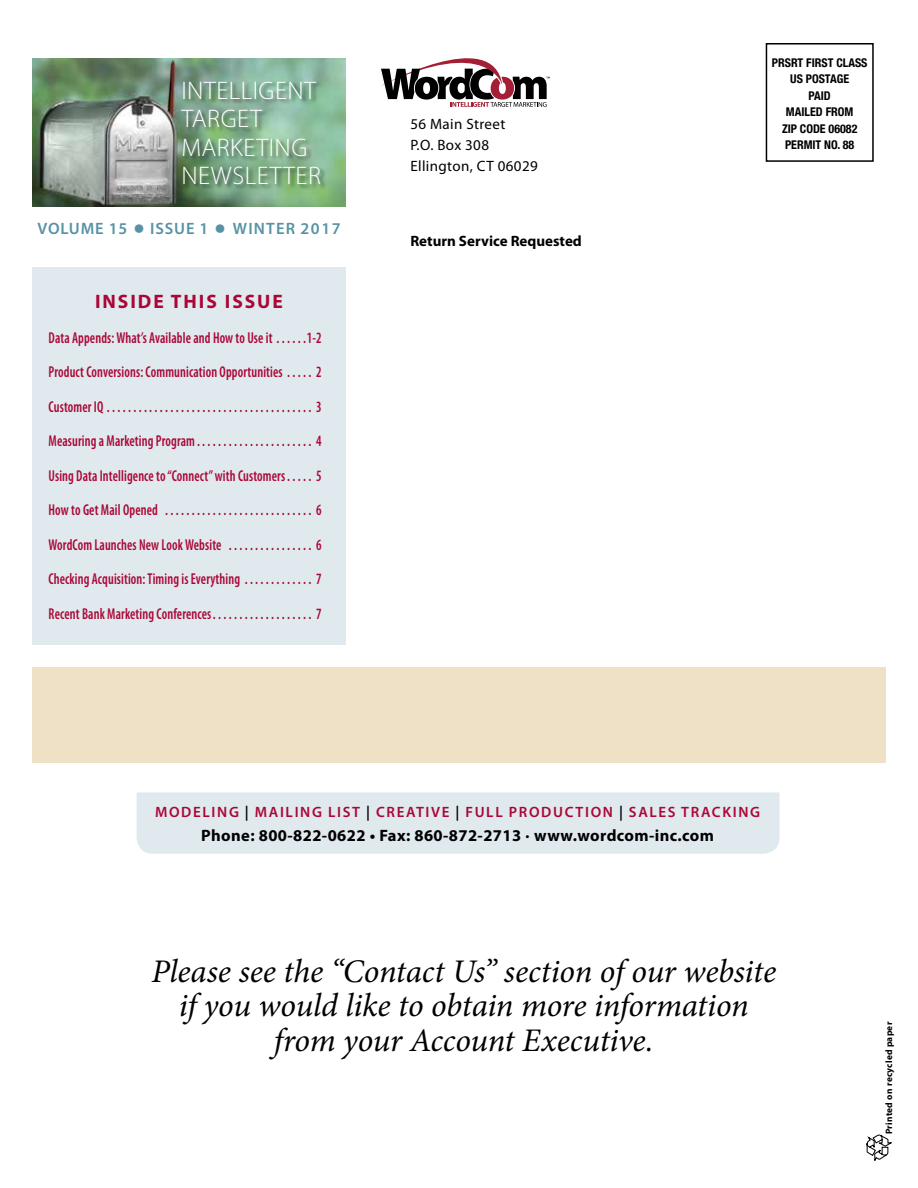
<style>
.page{position:relative;width:918px;height:1188px;background:#fff}
.page>*{position:absolute;margin:0;border:0;box-sizing:border-box;transform-origin:0 0}
.t1{font:italic 33px/34.5px "Minion Pro";letter-spacing:-.01em;color:#000;text-align:center}
.t2{font:300 25.5px/28.5px "Myriad Pro";letter-spacing:.02em;color:#fff}
.t3{font:700 19.5px "Myriad Pro";letter-spacing:.1em;color:#ab0635}
.t4{font:700 16.5px "Myriad Pro";letter-spacing:.025em;color:#000}
.t5{font:600 16.5px "Myriad Pro";letter-spacing:.05em;color:#5892a5}
.t6{font:600 condensed 15.75px/34.5px "Myriad Pro";letter-spacing:.01em;color:#ab0635;text-align:justify;scale:.85 1}
.t7{font:600 15px "Myriad Pro";letter-spacing:.11em;color:#ab0635}
.t8{font:15px/21px "Myriad Pro";letter-spacing:.025em;color:#000}
.t9{font:700 15px "Myriad Pro";color:#000}
.t10{font:700 condensed 12px/16.5px "Helvetica Neue LT";color:#000;text-align:center}
.t11{font:700 9.3px "Myriad Pro";letter-spacing:.025em;color:#000}
.s1{font-size:36px}
.s2{color:#000}
.s3{font-weight:300}
</style>
<div class="page">
<div style="left:137px;top:792px;width:643px;height:62px;background:#dfe9ee"></div>
<svg style="left:867px;top:1135px;width:25px;height:26px"></svg>
<svg style="left:381px;top:58px;width:169px;height:49px"></svg>
<div style="left:32px;top:267px;width:314px;height:377px;background:#dfe9ee"></div>
<img style="left:32px;top:58px;width:314px;height:149px">
<div style="left:766px;top:43px;width:108px;height:119px;border:2px solid #000"></div>
<div style="left:181px;top:81px;width:145px;height:109px;background:#000;opacity:.55"></div>
<div style="left:32px;top:668px;width:854px;height:95px;background:#eee1c6"></div>
<h2 class="t2" style="left:181px;top:76px;width:141px">INTELLIGENT<br>TARGET<br>MARKETING<br>NEWSLETTER</h2>
<p class="t5" style="left:37px;top:219px;width:305px">VOLUME 15 <span class="s1">•</span> ISSUE 1 <span class="s1">•</span> WINTER 2017</p>
<p class="t3" style="left:95px;top:291px;width:189px">INSIDE THIS ISSUE</p>
<p class="t6" style="left:49px;top:321px;width:323px">Data Appends: What’s Available and How to Use it . . . . . 1-2<br>Product Conversions: Communication Opportunities . . . . . 2<br>Customer IQ . . . . . . . . . . . . . . . . . . . . . . . . . . . . . . . . . . . . . . . 3<br>Measuring a Marketing Program . . . . . . . . . . . . . . . . . . . . . . 4<br>Using Data Intelligence to “Connect” with Customers . . . . . 5<br>How to Get Mail Opened . . . . . . . . . . . . . . . . . . . . . . . . . . . . 6<br>WordCom Launches New Look Website . . . . . . . . . . . . . . . . 6<br>Checking Acquisition: Timing is Everything . . . . . . . . . . . . . 7<br>Recent Bank Marketing Conferences . . . . . . . . . . . . . . . . . . . 7</p>
<p class="t8" style="left:410px;top:114px;width:129px">56 Main Street<br>P.O. Box 308<br>Ellington, CT 06029</p>
<p class="t9" style="left:410px;top:232px;width:173px">Return Service Requested</p>
<p class="t10" style="left:772px;top:54px;width:97px">PRSRT FIRST CLASS<br>US POSTAGE<br>PAID<br>MAILED FROM<br>ZIP CODE 06082<br>PERMIT NO. 88</p>
<p class="t7" style="left:155px;top:803px;width:607px">MODELING <span class="s2">|</span> MAILING LIST <span class="s2">|</span> CREATIVE <span class="s2">|</span> FULL PRODUCTION <span class="s2">|</span> SALES TRACKING</p>
<p class="t4" style="left:201px;top:826px;width:514px">Phone: 800-822-0622 • Fax: 860-872-2713 <span class="s3">•</span> www.wordcom-inc.com</p>
<h1 class="t1" style="left:151px;top:954px;width:626px">Please see the “Contact Us” section of our website if you would like to obtain more information from your Account Executive.</h1>
<p class="t11" style="left:884px;top:1134px;width:114px;rotate:-90deg">Printed on recycled paper</p>
</div>
